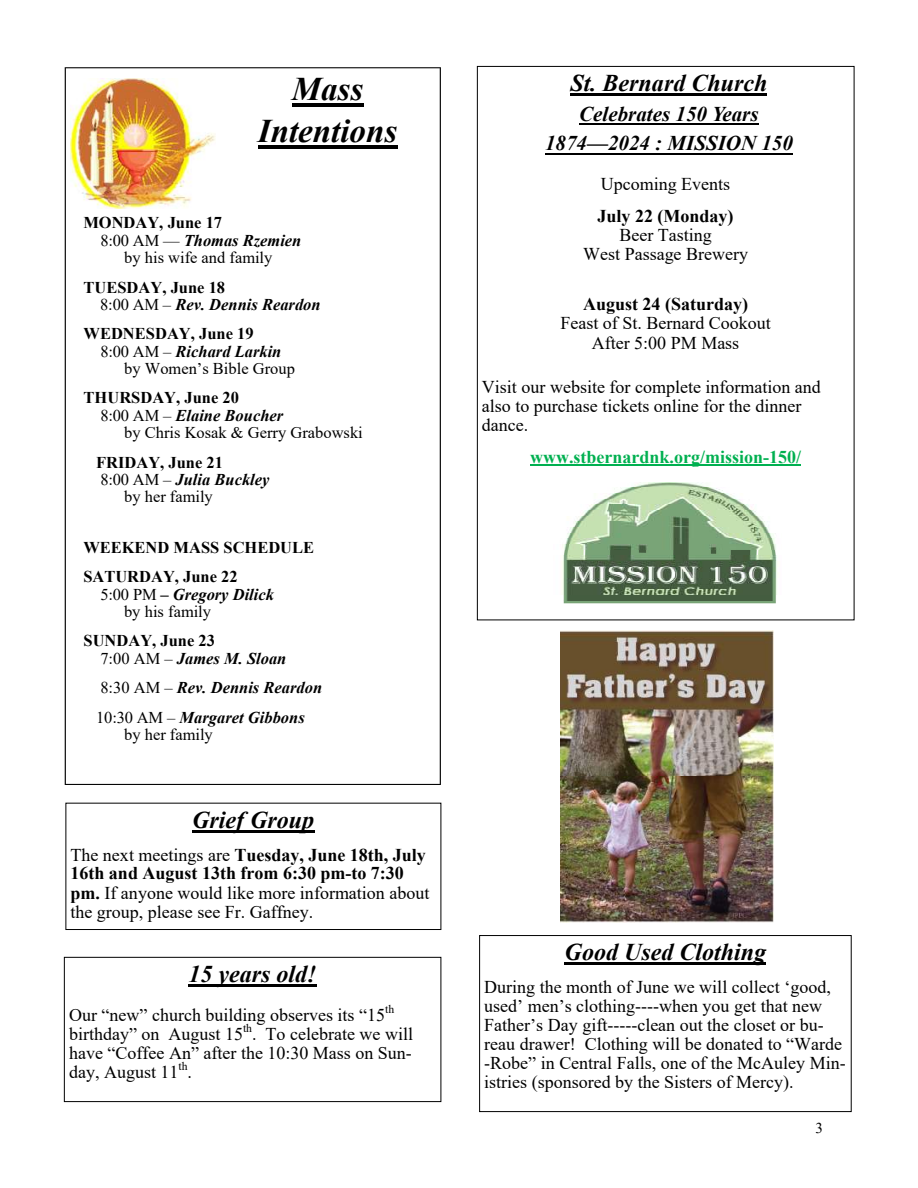
<style>
.page{position:relative;width:918px;height:1188px;background:#fff}
.page>*{position:absolute;margin:0;border:0;box-sizing:border-box;transform-origin:0 0}
.t1{font:italic 700 33px/42px "Times New Roman";color:#000;text-align:center}
.t2{font:italic 700 24px "Times New Roman";color:#000}
.t3{font:italic 700 21px/29.4px "Times New Roman";color:#000;text-align:center}
.t4{font:18px/19px "Times New Roman";color:#000}
.t5{font:700 18px "Times New Roman";color:#000}
.t6{font:700 18px "Times New Roman";color:#00b050}
.t7{font:italic 700 16.5px/17.5px "Times New Roman";color:#000}
.t8{font:700 16.5px/29.2px "Times New Roman";color:#000}
.t9{font:16.5px/17.4px "Times New Roman";color:#000}
.t10{font:15px "Times New Roman";color:#000}
.s1{font-weight:400;font-style:normal}
.s2{font-style:normal}
.s3{font-weight:700}
.s4{font-weight:700;font-style:italic}
.s5{font-weight:400}
.s6{font-style:italic}
</style>
<div class="page">
<svg style="left:65px;top:67px;width:376px;height:718px"></svg>
<hr style="left:292px;top:104px;width:71px;height:3px;background:#000">
<hr style="left:258px;top:145px;width:139px;height:4px;background:#000">
<img style="left:70px;top:78px;width:146px;height:130px">
<hr style="left:571px;top:94px;width:196px;height:2px;background:#000">
<hr style="left:579px;top:123px;width:180px;height:2px;background:#000">
<hr style="left:545px;top:153px;width:248px;height:2px;background:#000">
<hr style="left:530px;top:465px;width:271px;height:1px;background:#00b050">
<img style="left:562px;top:482px;width:215px;height:122px">
<div style="left:66px;top:803px;width:375px;height:127px;border:1px solid #000"></div>
<hr style="left:192px;top:830px;width:122px;height:2px;background:#000">
<div style="left:64px;top:957px;width:377px;height:145px;border:1px solid #000"></div>
<hr style="left:189px;top:984px;width:128px;height:3px;background:#000">
<div style="left:479px;top:935px;width:373px;height:177px;border:1px solid #000"></div>
<hr style="left:565px;top:963px;width:201px;height:2px;background:#000">
<img style="left:561px;top:631px;width:212px;height:291px">
<h1 class="t1" style="left:258px;top:68px;width:141px">Mass<br>Intentions</h1>
<p class="t8" style="left:83px;top:208px;width:140px">MONDAY, June 17</p>
<p class="t7" style="left:100px;top:232px;width:203px"><span class="s1">8:00 AM —</span> Thomas Rzemien</p>
<p class="t9" style="left:124px;top:249px;width:150px">by his wife and family</p>
<p class="t7" style="left:100px;top:278px;width:222px;text-indent:-17px"><span class="s2">TUESDAY, June 18<br></span><span class="s1">8:00 AM –</span> Rev. Dennis Reardon</p>
<p class="t8" style="left:84px;top:319px;width:172px">WEDNESDAY, June 19</p>
<p class="t7" style="left:100px;top:342px;width:183px"><span class="s1">8:00 AM –</span> Richard Larkin</p>
<p class="t9" style="left:124px;top:360px;width:172px">by Women’s Bible Group</p>
<p class="t8" style="left:84px;top:383px;width:157px">THURSDAY, June 20</p>
<p class="t7" style="left:100px;top:406px;width:184px"><span class="s1">8:00 AM –</span> Elaine Boucher</p>
<p class="t9" style="left:124px;top:424px;width:240px">by Chris Kosak &amp; Gerry Grabowski</p>
<p class="t8" style="left:96px;top:447px;width:128px">FRIDAY, June 21</p>
<p class="t7" style="left:100px;top:471px;width:171px"><span class="s1">8:00 AM –</span> Julia Buckley</p>
<p class="t9" style="left:124px;top:488px;width:90px">by her family</p>
<p class="t8" style="left:83px;top:533px;width:232px">WEEKEND MASS SCHEDULE<br>SATURDAY, June 22</p>
<p class="t9" style="left:124px;top:585px;width:151px;text-indent:-24px">5:00 PM <span class="s3">–</span> <span class="s4">Gregory Dilick </span>by his family</p>
<p class="t8" style="left:100px;top:632px;width:188px;line-height:17.4px;text-indent:-17px">SUNDAY, June 23<br><span class="s5">7:00 AM –</span> <span class="s6">James M. Sloan</span></p>
<p class="t7" style="left:96px;top:673px;width:227px;line-height:29.4px"><span class="s1">8:30 AM –</span> Rev. Dennis Reardon<br><span class="s1">10:30 AM –</span> Margaret Gibbons</p>
<p class="t9" style="left:124px;top:726px;width:90px">by her family</p>
<h2 class="t2" style="left:192px;top:806px;width:124px">Grief Group</h2>
<p class="t4" style="left:70px;top:845px;width:360px">The next meetings are <span class="s3">Tuesday, June 18th, July 16th and August 13th from 6:30 pm-to 7:30 pm.</span> If anyone would like more information about the group, please see Fr. Gaffney.</p>
<h2 class="t2" style="left:189px;top:960px;width:130px">15 years old!</h2>
<p class="t4" style="left:69px;top:1006px;width:346px">Our “new” church building observes its “15<sup>th </sup>birthday” on August 15<sup>th</sup>. To celebrate we will have “Coffee An” after the 10:30 Mass on Sun&shy;day, August 11<sup>th</sup>.</p>
<h2 class="t2" style="left:571px;top:70px;width:198px">St. Bernard Church</h2>
<p class="t3" style="left:545px;top:99px;width:249px">Celebrates 150 Years<br>1874—2024 : MISSION 150</p>
<p class="t4" style="left:601px;top:175px;width:131px">Upcoming Events</p>
<p class="t5" style="left:598px;top:206px;width:137px">July 22 (Monday)</p>
<p class="t4" style="left:583px;top:225px;width:166px;text-align:center">Beer Tasting<br>West Passage Brewery</p>
<p class="t5" style="left:583px;top:294px;width:167px">August 24 (Saturday)</p>
<p class="t4" style="left:560px;top:314px;width:212px;text-align:center">Feast of St. Bernard Cookout<br>After 5:00 PM Mass</p>
<p class="t4" style="left:482px;top:377px;width:340px">Visit our website for complete information and also to purchase tickets online for the dinner dance.</p>
<p class="t6" style="left:530px;top:447px;width:272px">www.stbernardnk.org/mission-150/</p>
<h2 class="t2" style="left:565px;top:939px;width:203px">Good Used Clothing</h2>
<p class="t4" style="left:484px;top:978px;width:363px">During the month of June we will collect ‘good, used’ men’s clothing----when you get that new Father’s Day gift-----clean out the closet or bu&shy;reau drawer! Clothing will be donated to “Warde -Robe” in Central Falls, one of the McAuley Min&shy;istries (sponsored by the Sisters of Mercy).</p>
<p class="t10" style="left:815px;top:1120px;width:9px">3</p>
</div>
